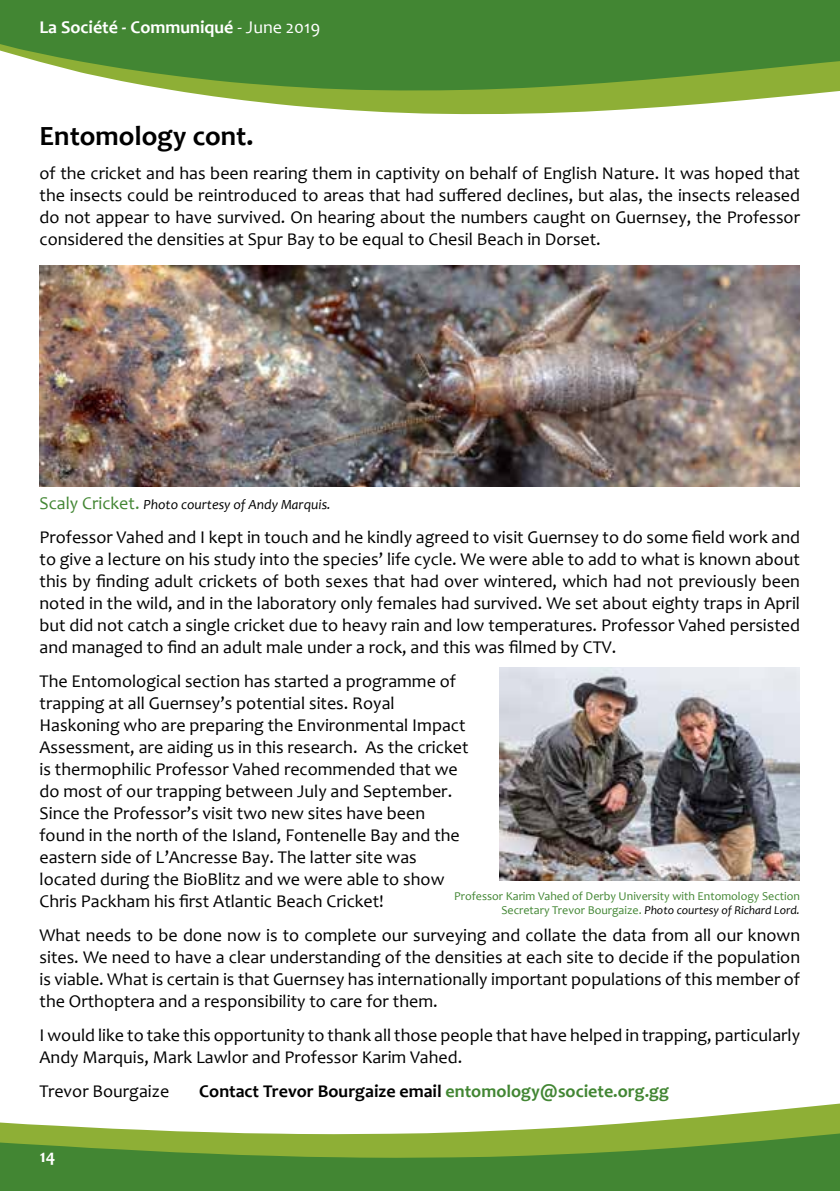
<style>
.page{position:relative;width:840px;height:1191px;background:#fff}
.page>*{position:absolute;margin:0;border:0;box-sizing:border-box;transform-origin:0 0}
.t1{font:700 28px "Candara";color:#000}
.t2{font:18px/22px "Candara";color:#000;text-align:justify}
.t3{font:700 18px "Candara";color:#000}
.t4{font:700 18px "Candara";color:#fff}
.t5{font:italic 14px "Candara";color:#000}
.t6{font:12px/14px "Candara";color:#428633;text-align:right}
.s1{font-weight:400}
.s2{font-style:normal;font-size:18px;color:#428633}
.s3{color:#428633}
.s4{font-style:italic;color:#000}
</style>
<div class="page">
<svg style="left:178px;top:91px;width:661px;height:24px;fill:#8eaf36"></svg>
<svg style="left:0;top:0;width:839px;height:91px;background:#518f3b"></svg>
<svg style="left:0;top:1105px;width:839px;height:86px"></svg>
<img style="left:39px;top:265px;width:760px;height:221px">
<img style="left:499px;top:668px;width:300px;height:213px">
<p class="t4" style="left:39px;top:16px;width:282px">La Société - Communiqué <span class="s1">- June 2019</span></p>
<h1 class="t1" style="left:39px;top:118px;width:215px">Entomology cont.</h1>
<p class="t2" style="left:39px;top:162px;width:761px">of the cricket and has been rearing them in captivity on behalf of English Nature. It was hoped that the insects could be reintroduced to areas that had suffered declines, but alas, the insects released do not appear to have survived. On hearing about the numbers caught on Guernsey, the Professor considered the densities at Spur Bay to be equal to Chesil Beach in Dorset.</p>
<p class="t5" style="left:39px;top:496px;width:292px"><span class="s2">Scaly Cricket.</span> Photo courtesy of Andy Marquis.</p>
<p class="t2" style="left:39px;top:526px;width:761px">Professor Vahed and I kept in touch and he kindly agreed to visit Guernsey to do some field work and to give a lecture on his study into the species’ life cycle. We were able to add to what is known about this by finding adult crickets of both sexes that had over wintered, which had not previously been noted in the wild, and in the laboratory only females had survived. We set about eighty traps in April but did not catch a single cricket due to heavy rain and low temperatures. Professor Vahed persisted and managed to find an adult male under a rock, and this was filmed by CTV.</p>
<p class="t2" style="left:39px;top:670px;width:430px;text-align:left">The Entomological section has started a programme of trapping at all Guernsey’s potential sites. Royal Haskoning who are preparing the Environmental Impact Assessment, are aiding us in this research. As the cricket is thermophilic Professor Vahed recommended that we do most of our trapping between July and September.<br>Since the Professor’s visit two new sites have been found in the north of the Island, Fontenelle Bay and the eastern side of L’Ancresse Bay. The latter site was located during the BioBlitz and we were able to show Chris Packham his first Atlantic Beach Cricket!</p>
<p class="t2" style="left:39px;top:924px;width:761px">What needs to be done now is to complete our surveying and collate the data from all our known sites. We need to have a clear understanding of the densities at each site to decide if the population is viable. What is certain is that Guernsey has internationally important populations of this member of the Orthoptera and a responsibility to care for them.</p>
<p class="t2" style="left:39px;top:1024px;width:761px">I would like to take this opportunity to thank all those people that have helped in trapping, particularly<br>Andy Marquis, Mark Lawlor and Professor Karim Vahed.</p>
<p class="t2" style="left:39px;top:1080px;width:131px">Trevor Bourgaize</p>
<p class="t3" style="left:199px;top:1080px;width:471px">Contact Trevor Bourgaize email <span class="s3">entomology@societe.org.gg</span></p>
<p class="t6" style="left:454px;top:888px;width:347px">Professor Karim Vahed of Derby University with Entomology Section<br>Secretary Trevor Bourgaize. <span class="s4">Photo courtesy of Richard Lord.</span></p>
<p class="t4" style="left:40px;top:1145px;width:17px">14</p>
</div>
